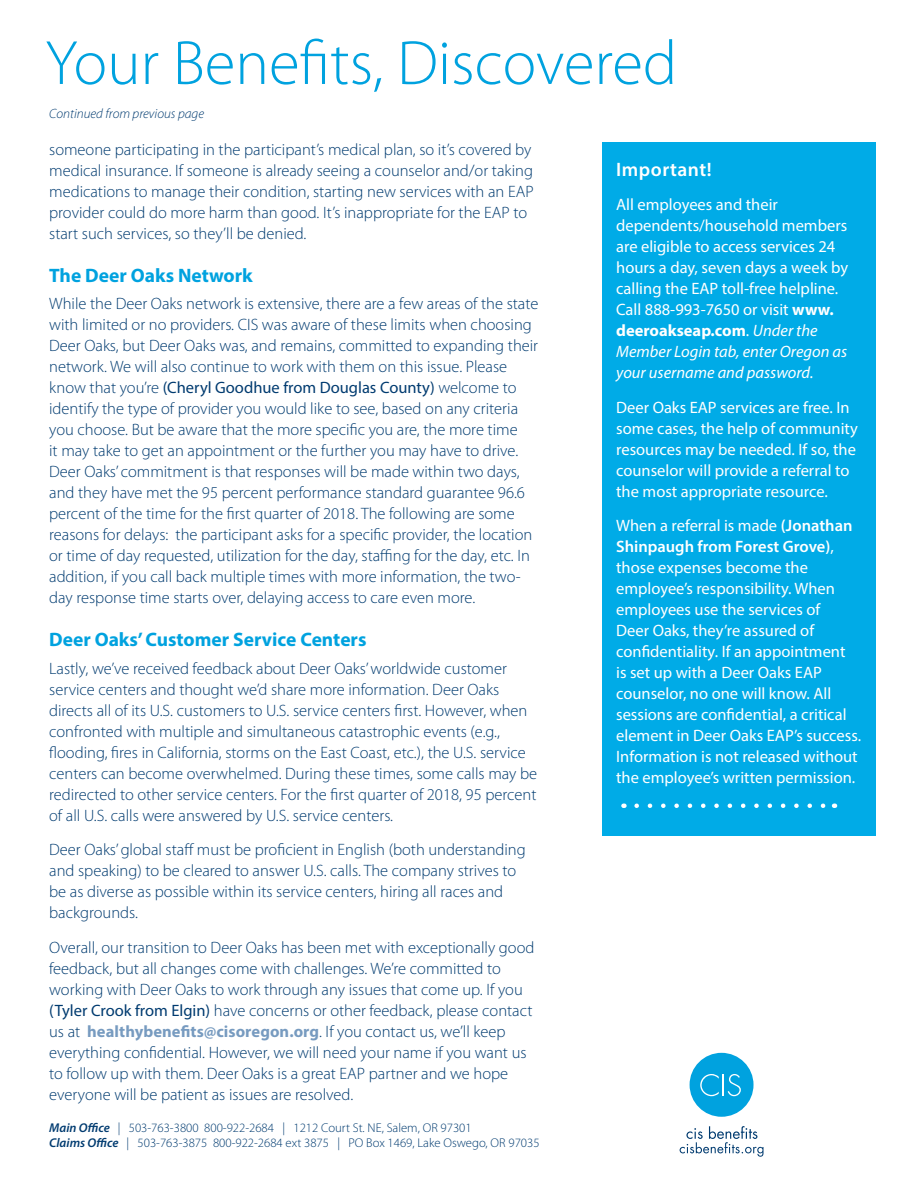
<style>
.page{position:relative;width:918px;height:1188px;background:#fff}
.page>*{position:absolute;margin:0;border:0;box-sizing:border-box;transform-origin:0 0}
.Continued_flush_left{font:300 63px "Myriad Pro";color:#00a2df}
.Subhead{font:700 19.5px "Myriad Pro";color:#00a2df}
.Sidebar_title{font:600 19.5px "Myriad Pro";letter-spacing:.025em;color:#fff}
.Body_copy{font:300 16.5px/21px "Myriad Pro";color:#003b70}
.Body_copy-2{font:16.5px/21px "Myriad Pro";color:#fff}
.Continued_flush_left-2{font:italic 300 13.5px "Myriad Pro";color:#003b70}
.Contact_info{font:300 12.75px "Myriad Pro";color:#003b70}
.s1{font-weight:400}
.s2{font-weight:700;color:#779bc0}
.s3{font-weight:600;font-style:italic}
.s4{font-weight:700}
.s5{font-style:italic}
.s6{font-weight:600}
</style>
<div class="page">
<div style="left:603px;top:143px;width:273px;height:693px;background:#00abe7"></div>
<svg style="left:637px;top:804px;width:189px;height:4px"></svg>
<svg style="left:680px;top:1126px;width:83px;height:31px"></svg>
<div style="left:690px;top:1053px;width:64px;height:64px;background:#00a2df;border-radius:50%"></div>
<svg style="left:700px;top:1074px;width:41px;height:22px"></svg>
<p class="Continued_flush_left" style="left:45px;top:28px;width:633px">Your Benefits, Discovered</p>
<p class="Continued_flush_left-2" style="left:49px;top:106px;width:156px">Continued from previous page</p>
<p class="Body_copy" style="left:49px;top:139px;width:486px">someone participating in the participant’s medical plan, so it’s covered by medical insurance. If someone is already seeing a counselor and/or taking medications to manage their condition, starting new services with an EAP provider could do more harm than good. It’s inappropriate for the EAP to start such services, so they’ll be denied.</p>
<p class="Subhead" style="left:49px;top:262px;width:205px">The Deer Oaks Network</p>
<p class="Body_copy" style="left:49px;top:294px;width:491px">While the Deer Oaks network is extensive, there are a few areas of the state with limited or no providers. CIS was aware of these limits when choosing Deer Oaks, but Deer Oaks was, and remains, committed to expanding their network. We will also continue to work with them on this issue. Please know that you’re <span class="s1">(Cheryl Goodhue from Douglas County)</span> welcome to identify the type of provider you would like to see, based on any criteria you choose. But be aware that the more specific you are, the more time<br>it may take to get an appointment or the further you may have to drive.<br>Deer Oaks’ commitment is that responses will be made within two days, and they have met the 95 percent performance standard guarantee 96.6 percent of the time for the first quarter of 2018. The following are some reasons for delays: the participant asks for a specific provider, the location or time of day requested, utilization for the day, staffing for the day, etc. In addition, if you call back multiple times with more information, the two&shy;day response time starts over, delaying access to care even more.</p>
<p class="Subhead" style="left:49px;top:627px;width:319px">Deer Oaks’ Customer Service Centers</p>
<p class="Body_copy" style="left:49px;top:658px;width:490px">Lastly, we’ve received feedback about Deer Oaks’ worldwide customer service centers and thought we’d share more information. Deer Oaks directs all of its U.S. customers to U.S. service centers first. However, when confronted with multiple and simultaneous catastrophic events (e.g., flooding, fires in California, storms on the East Coast, etc.), the U.S. service centers can become overwhelmed. During these times, some calls may be redirected to other service centers. For the first quarter of 2018, 95 percent of all U.S. calls were answered by U.S. service centers.</p>
<p class="Body_copy" style="left:49px;top:840px;width:478px">Deer Oaks’ global staff must be proficient in English (both understanding and speaking) to be cleared to answer U.S. calls. The company strives to be as diverse as possible within its service centers, hiring all races and backgrounds.</p>
<p class="Body_copy" style="left:49px;top:937px;width:487px">Overall, our transition to Deer Oaks has been met with exceptionally good feedback, but all changes come with challenges. We’re committed to working with Deer Oaks to work through any issues that come up. If you <span class="s1">(Tyler Crook from Elgin)</span> have concerns or other feedback, please contact us at <span class="s2">healthybenefits@cisoregon.org</span>. If you contact us, we’ll keep everything confidential. However, we will need your name if you want us to follow up with them. Deer Oaks is a great EAP partner and we hope everyone will be patient as issues are resolved.</p>
<p class="Contact_info" style="left:49px;top:1120px;width:424px"><span class="s3">Main Office</span> | 503-763-3800 800-922-2684 | 1212 Court St. NE, Salem, OR 97301</p>
<p class="Contact_info" style="left:49px;top:1136px;width:492px"><span class="s3">Claims Office</span> | 503-763-3875 800-922-2684 ext 3875 | PO Box 1469, Lake Oswego, OR 97035</p>
<p class="Sidebar_title" style="left:616px;top:157px;width:97px">Important!</p>
<p class="Body_copy-2" style="left:616px;top:194px;width:233px">All employees and their dependents/household members are eligible to access services 24 hours a day, seven days a week by calling the EAP toll-free helpline.<br>Call 888-993-7650 or visit <span class="s4">www. deeroakseap.com</span>. <span class="s5">Under the<br>Member Login tab, enter Oregon as your username and password.</span></p>
<p class="Body_copy-2" style="left:616px;top:396px;width:243px">Deer Oaks EAP services are free. In some cases, the help of community resources may be needed. If so, the counselor will provide a referral to the most appropriate resource.</p>
<p class="Body_copy-2" style="left:616px;top:515px;width:246px">When a referral is made <span class="s6">(Jonathan<br>Shinpaugh from Forest Grove)</span>, those expenses become the employee’s responsibility. When employees use the services of<br>Deer Oaks, they’re assured of confidentiality. If an appointment<br>is set up with a Deer Oaks EAP counselor, no one will know. All sessions are confidential, a critical element in Deer Oaks EAP’s success.<br>Information is not released without the employee’s written permission.</p>
</div>
